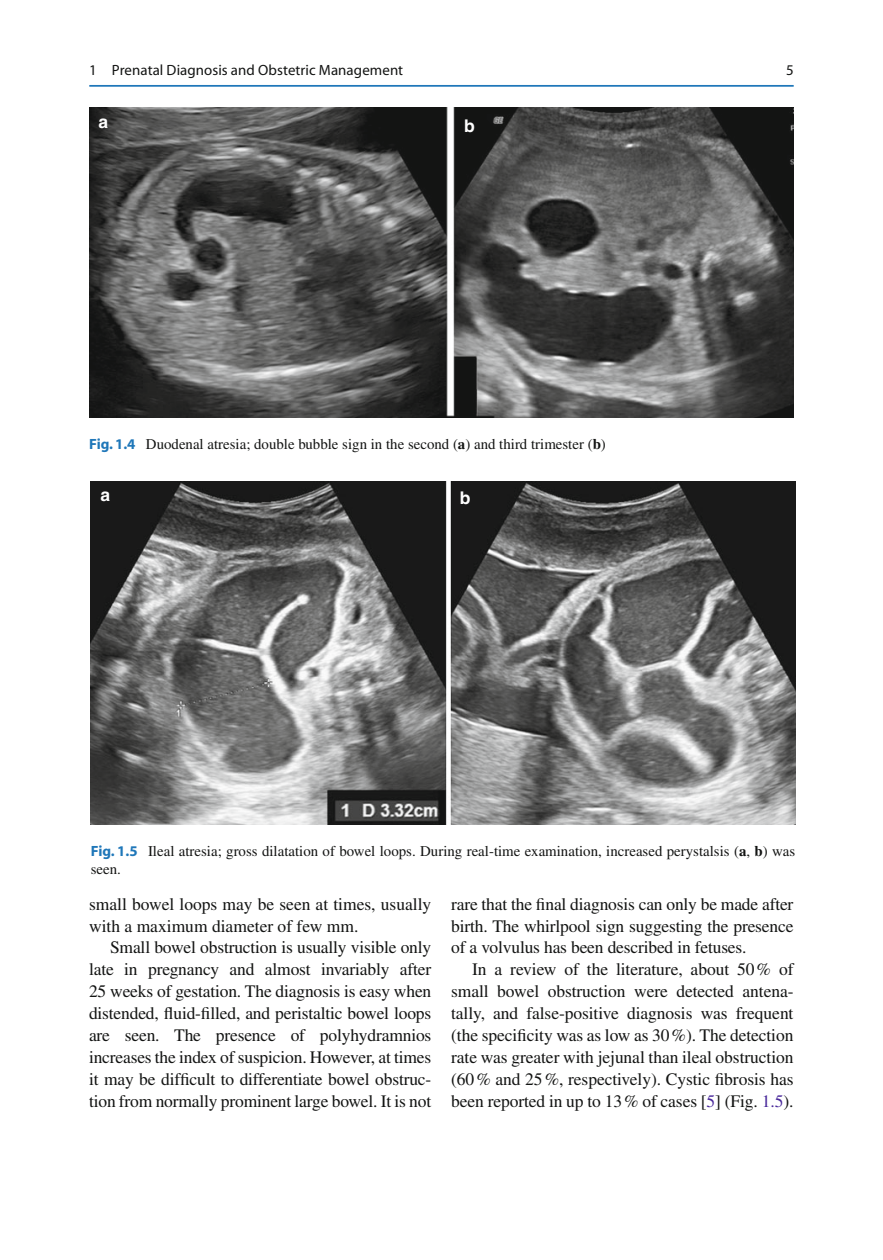
<style>
.page{position:relative;width:883px;height:1260px;background:#fff}
.page>*{position:absolute;margin:0;border:0;box-sizing:border-box;transform-origin:0 0}
.t1{font:17.5px/21.9px "Wnjsmg Times";letter-spacing:-.005em;color:#131413;text-align:justify}
.t2{font:700 17.5px "Lwgmvv Helvetica";color:#fff}
.t3{font:14.88px/17.5px "Wnjsmg Times";color:#131413}
.t4{font:14.88px "Hqclnt Myriad";letter-spacing:.005em;color:#131413}
.s1{font-family:"Fysngd Myriad";font-weight:700;color:#1f77b9}
.s2{font-family:"Rtnhxm Times";font-weight:700}
.s3{color:#48279a}
</style>
<div class="page">
<img style="left:89px;top:107px;width:705px;height:311px">
<img style="left:91px;top:481px;width:704px;height:344px">
<hr style="left:89px;top:85px;width:705px;height:2px;background:#1f77b9">
<p class="t4" style="left:89px;top:64px;width:315px">1 Prenatal Diagnosis and Obstetric Management</p>
<p class="t2" style="left:99px;top:112px;width:11px">a</p>
<p class="t2" style="left:464px;top:116px;width:12px">b</p>
<p class="t3" style="left:89px;top:437px;width:518px"><span class="s1">Fig. 1.4</span> Duodenal atresia; double bubble sign in the second ( <span class="s2">a</span> ) and third trimester ( <span class="s2">b</span> )</p>
<p class="t2" style="left:100px;top:484px;width:11px">a</p>
<p class="t2" style="left:460px;top:487px;width:12px">b</p>
<p class="t4" style="left:786px;top:64px;width:9px">5</p>
<p class="t3" style="left:91px;top:844px;width:706px"><span class="s1">Fig. 1.5</span> Ileal atresia; gross dilatation of bowel loops. During real-time examination, increased perystalsis ( <span class="s2">a</span> , <span class="s2">b</span> ) was seen.</p>
<p class="t1" style="left:89px;top:895px;width:344px">small bowel loops may be seen at times, usually with a maximum diameter of few mm.</p>
<p class="t1" style="left:89px;top:938px;width:344px;text-indent:21px">Small bowel obstruction is usually visible only late in pregnancy and almost invariably after 25 weeks of gestation. The diagnosis is easy when distended, fluid-filled, and peristaltic bowel loops are seen. The presence of polyhydramnios increases the index of suspicion. However, at times it may be difficult to differentiate bowel obstruc&shy;tion from normally prominent large bowel. It is not</p>
<p class="t1" style="left:451px;top:895px;width:344px">rare that the final diagnosis can only be made after birth. The whirlpool sign suggesting the presence of a volvulus has been described in fetuses.</p>
<p class="t1" style="left:451px;top:960px;width:344px;text-indent:21px">In a review of the literature, about 50 % of small bowel obstruction were detected antena&shy;tally, and false-positive diagnosis was frequent (the specificity was as low as 30 %). The detection rate was greater with jejunal than ileal obstruction (60 % and 25 %, respectively). Cystic fibrosis has been reported in up to 13 % of cases [ <span class="s3">5</span> ] (Fig. <span class="s3">1.5</span> ).</p>
</div>
